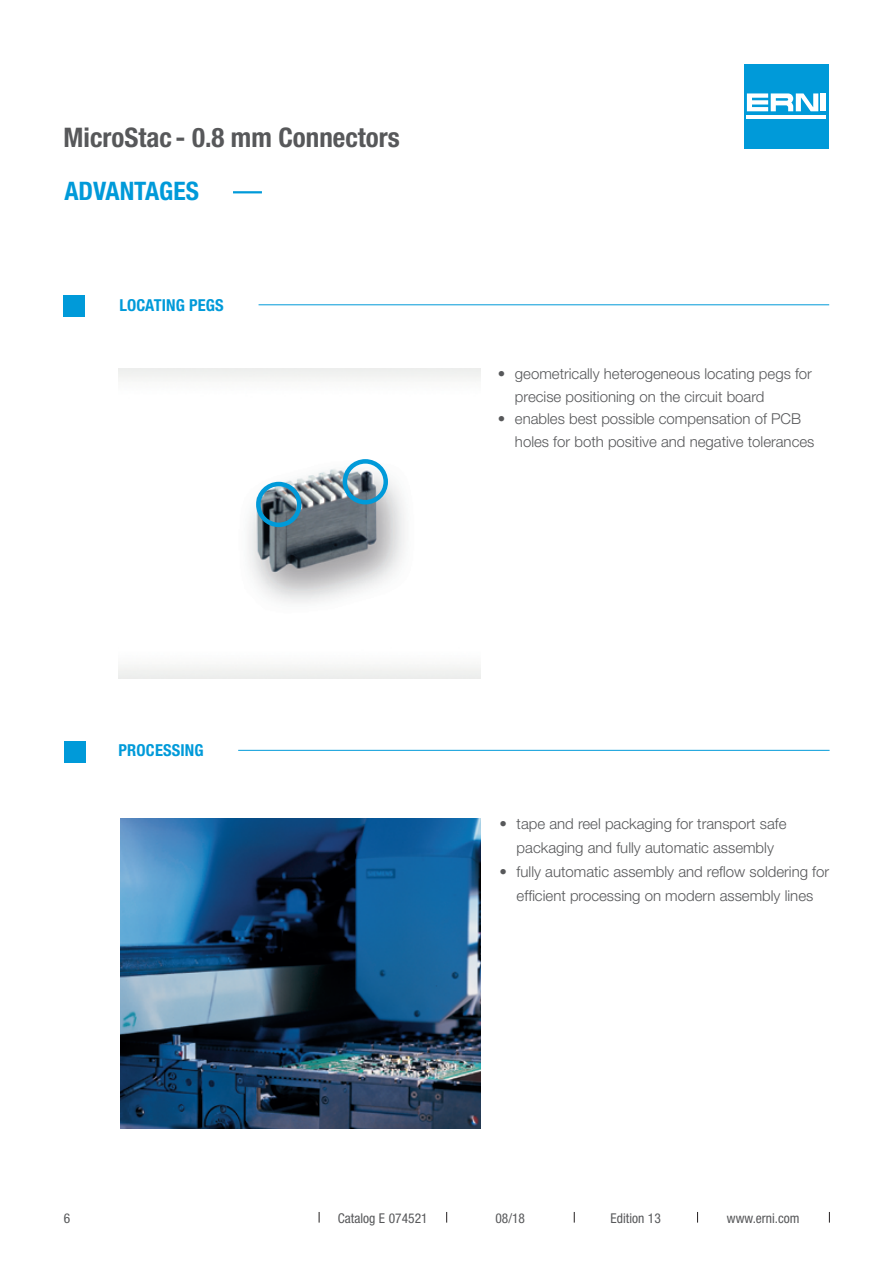
<style>
.page{position:relative;width:893px;height:1263px;background:#fff}
.page>*{position:absolute;margin:0;border:0;box-sizing:border-box;transform-origin:0 0}
.t1{font:700 condensed 27px "Helvetica Neue LT Pro";color:#57585a}
.t2{font:700 condensed 25.5px "Helvetica Neue LT Pro";color:#009ad9}
.t3{font:700 condensed 16.5px "Helvetica Neue LT Pro";letter-spacing:.01em;color:#009ad9}
.t4{font:300 15px/22.5px "Helvetica Neue LT Pro";color:#57585a}
.t5{font:condensed 13.5px "Helvetica Neue LT Pro";color:#57585a}
</style>
<div class="page">
<div style="left:744px;top:64px;width:85px;height:85px;background:#009ad9"></div>
<hr style="left:747px;top:115px;width:79px;height:4px;background:#fff">
<div style="left:821px;top:93px;width:5px;height:18px;background:#fff"></div>
<svg style="left:747px;top:93px;width:71px;height:18px"></svg>
<hr style="left:233px;top:191px;width:29px;height:2px;background:#009ad9">
<img style="left:121px;top:818px;width:359px;height:311px">
<hr style="left:259px;top:304px;width:570px;height:1px;background:#009ad9">
<img style="left:119px;top:368px;width:361px;height:311px">
<div style="left:64px;top:296px;width:21px;height:21px;background:#009ad9"></div>
<hr style="left:238px;top:750px;width:592px;height:1px;background:#009ad9">
<div style="left:64px;top:741px;width:21px;height:21px;background:#009ad9"></div>
<div style="left:343px;top:459px;width:45px;height:45px;border:4px solid #009ad9;border-radius:50%"></div>
<div style="left:256px;top:482px;width:45px;height:45px;border:4px solid #009ad9;border-radius:50%"></div>
<h1 class="t1" style="left:64px;top:121px;width:338px">MicroStac - 0.8 mm Connectors</h1>
<h2 class="t2" style="left:64px;top:176px;width:136px">ADVANTAGES</h2>
<p class="t3" style="left:119px;top:295px;width:106px">LOCATING PEGS</p>
<p class="t3" style="left:119px;top:740px;width:87px">PROCESSING</p>
<p class="t4" style="left:515px;top:362px;width:299px;text-indent:-17px">• geometrically heterogeneous locating pegs for precise positioning on the circuit board</p>
<p class="t4" style="left:515px;top:407px;width:301px;text-indent:-17px">• enables best possible compensation of PCB holes for both positive and negative tolerances</p>
<p class="t4" style="left:500px;top:811px;width:288px;line-height:24px;text-align:center">• tape and reel packaging for transport safe packaging and fully automatic assembly</p>
<p class="t4" style="left:500px;top:859px;width:331px;line-height:24px;text-align:center">• fully automatic assembly and reflow soldering for efficient processing on modern assembly lines</p>
<p class="t5" style="left:64px;top:1210px;width:8px">6</p>
<p class="t5" style="left:338px;top:1210px;width:91px">Catalog E 074521</p>
<p class="t5" style="left:495px;top:1210px;width:31px">08/18</p>
<p class="t5" style="left:611px;top:1210px;width:52px">Edition 13</p>
<p class="t5" style="left:727px;top:1210px;width:74px">www.erni.com</p>
</div>
